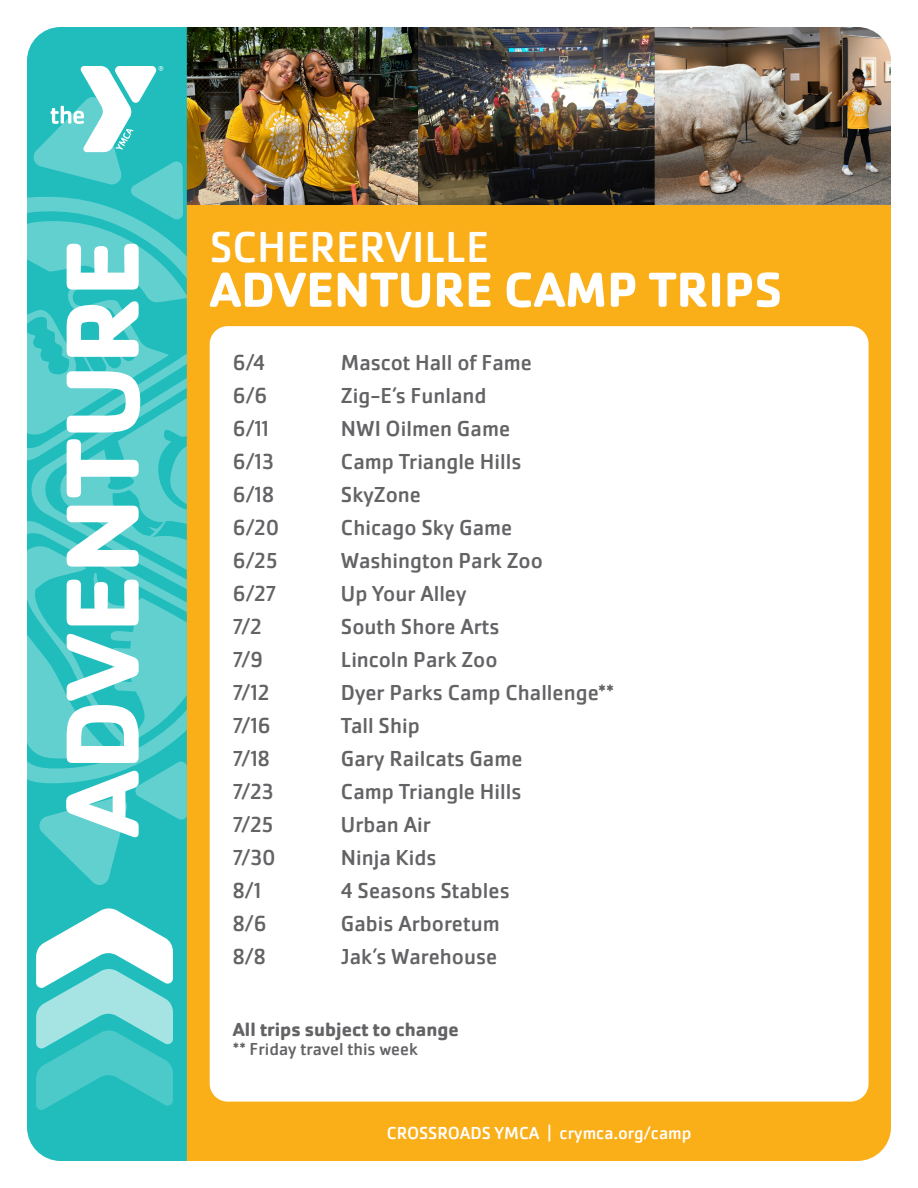
<style>
.page{position:relative;width:918px;height:1188px;background:#fff}
.page>*{position:absolute;margin:0;border:0;box-sizing:border-box;transform-origin:0 0}
.t1{font:700 107.85px "Cachet Pro";color:#fff}
.t2{font:700 51px "Cachet Pro";color:#fff}
.t3{font:45px "Cachet Pro";color:#fff}
.t4{font:22.5px "Cachet Pro";color:#636366}
.t5{font:700 19.5px "Cachet Pro";color:#636366}
.t6{font:18px "Cachet Pro";color:#fff}
.t7{font:18px "Cachet Pro";color:#636366}
</style>
<div class="page">
<div style="left:187px;top:205px;width:704px;height:956px;background:#faaf18"></div>
<div style="left:210px;top:326px;width:659px;height:776px;background:#fff;border-radius:18px"></div>
<img style="left:187px;top:27px;width:704px;height:178px">
<div style="left:27px;top:27px;width:160px;height:1134px;background:#21bdbd"></div>
<svg style="left:36px;top:908px;width:137px;height:202px"></svg>
<svg style="left:27px;top:66px;width:160px;height:820px"></svg>
<p class="t1" style="left:35px;top:837px;width:600px;rotate:-90deg">ADVENTURE</p>
<p class="t3" style="left:210px;top:221px;width:281px">SCHERERVILLE</p>
<p class="t2" style="left:210px;top:258px;width:574px">ADVENTURE CAMP TRIPS</p>
<p class="t4" style="left:233px;top:349px;width:33px">6/4</p>
<p class="t4" style="left:341px;top:349px;width:192px">Mascot Hall of Fame</p>
<p class="t4" style="left:233px;top:382px;width:36px">6/6</p>
<p class="t4" style="left:341px;top:382px;width:147px">Zig-E’s Funland</p>
<p class="t4" style="left:233px;top:415px;width:38px">6/11</p>
<p class="t4" style="left:341px;top:415px;width:171px">NWI Oilmen Game</p>
<p class="t4" style="left:233px;top:448px;width:42px">6/13</p>
<p class="t4" style="left:341px;top:448px;width:182px">Camp Triangle Hills</p>
<p class="t4" style="left:233px;top:481px;width:43px">6/18</p>
<p class="t4" style="left:341px;top:481px;width:82px">SkyZone</p>
<p class="t4" style="left:233px;top:514px;width:48px">6/20</p>
<p class="t4" style="left:341px;top:514px;width:173px">Chicago Sky Game</p>
<p class="t4" style="left:233px;top:547px;width:46px">6/25</p>
<p class="t4" style="left:341px;top:547px;width:204px">Washington Park Zoo</p>
<p class="t4" style="left:233px;top:580px;width:45px">6/27</p>
<p class="t4" style="left:341px;top:580px;width:127px">Up Your Alley</p>
<p class="t4" style="left:233px;top:613px;width:30px">7/2</p>
<p class="t4" style="left:341px;top:613px;width:160px">South Shore Arts</p>
<p class="t4" style="left:233px;top:646px;width:32px">7/9</p>
<p class="t4" style="left:341px;top:646px;width:158px">Lincoln Park Zoo</p>
<p class="t4" style="left:233px;top:679px;width:38px">7/12</p>
<p class="t4" style="left:341px;top:679px;width:275px">Dyer Parks Camp Challenge**</p>
<p class="t4" style="left:233px;top:712px;width:39px">7/16</p>
<p class="t4" style="left:341px;top:712px;width:80px">Tall Ship</p>
<p class="t4" style="left:233px;top:745px;width:38px">7/18</p>
<p class="t4" style="left:341px;top:745px;width:183px">Gary Railcats Game</p>
<p class="t4" style="left:233px;top:778px;width:42px">7/23</p>
<p class="t4" style="left:341px;top:778px;width:182px">Camp Triangle Hills</p>
<p class="t4" style="left:233px;top:811px;width:42px">7/25</p>
<p class="t4" style="left:341px;top:811px;width:91px">Urban Air</p>
<p class="t4" style="left:233px;top:844px;width:44px">7/30</p>
<p class="t4" style="left:341px;top:844px;width:97px">Ninja Kids</p>
<p class="t4" style="left:233px;top:877px;width:30px">8/1</p>
<p class="t4" style="left:341px;top:877px;width:170px">4 Seasons Stables</p>
<p class="t4" style="left:233px;top:910px;width:35px">8/6</p>
<p class="t4" style="left:341px;top:910px;width:160px">Gabis Arboretum</p>
<p class="t4" style="left:233px;top:943px;width:34px">8/8</p>
<p class="t4" style="left:341px;top:943px;width:158px">Jak’s Warehouse</p>
<p class="t5" style="left:233px;top:1017px;width:227px">All trips subject to change</p>
<p class="t7" style="left:233px;top:1039px;width:186px">** Friday travel this week</p>
<p class="t6" style="left:387px;top:1122px;width:306px">CROSSROADS YMCA | crymca.org/camp</p>
</div>
